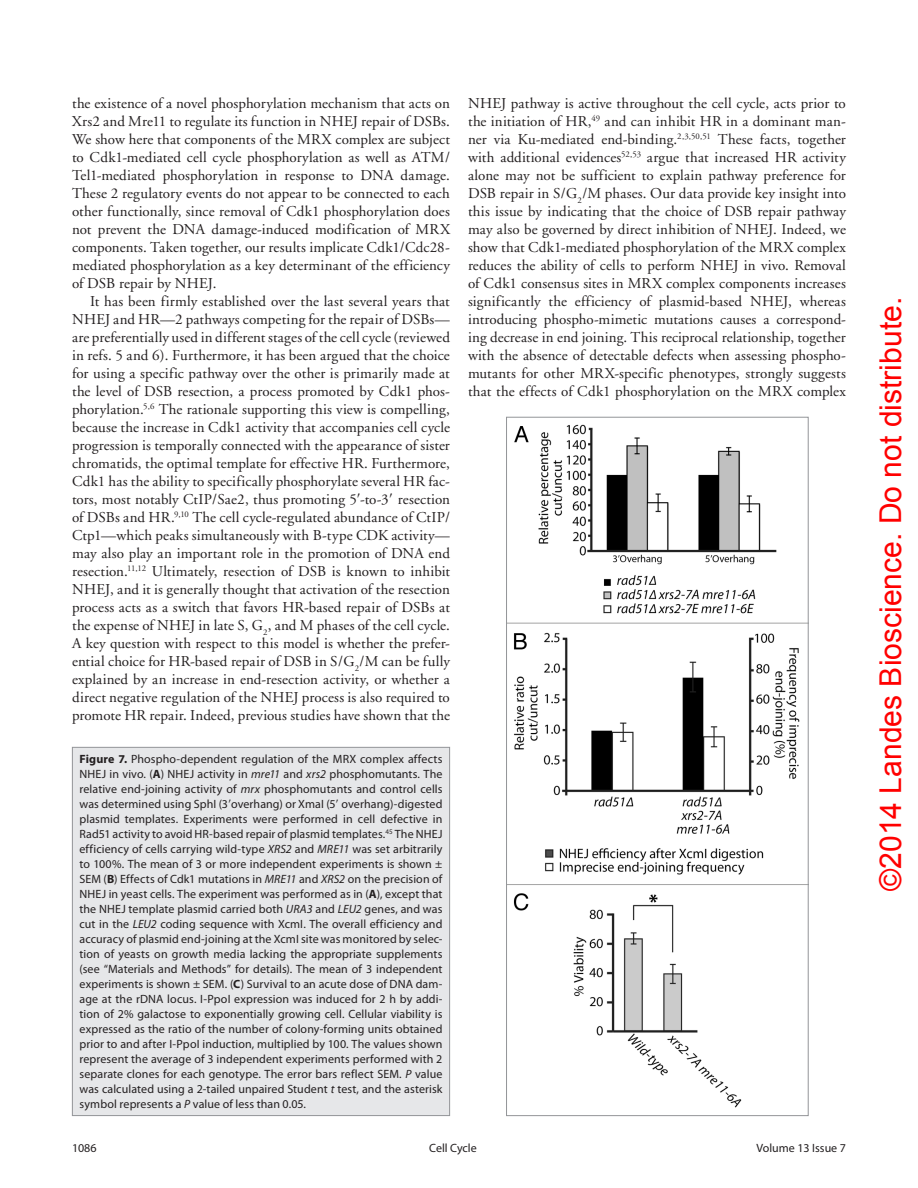
<style>
.page{position:relative;width:918px;height:1188px;background:#fff}
.page>*{position:absolute;margin:0;border:0;box-sizing:border-box;transform-origin:0 0}
.t1{font:30.15px "Arial";color:#f00}
.t2{font:15px/18px "Adobe Garamond";letter-spacing:.005em;color:#231f20;text-align:justify}
.t3{font:12px/15px "Myriad Pro";letter-spacing:.005em;color:#231f20;text-align:justify}
.s1{font-family:"Universal Std Greekw Math Pi"}
.s2{font-weight:700}
.s3{font-style:italic}
</style>
<div class="page">
<img style="left:508px;top:424px;width:299px;height:684px">
<div style="left:72px;top:747px;width:378px;height:369px;background:#e6e7e9"></div>
<div style="left:72px;top:747px;width:378px;height:369px;border:1px solid #939598"></div>
<p class="t2" style="left:72px;top:95px;width:379px">the existence of a novel phosphorylation mechanism that acts on Xrs2 and Mre11 to regulate its function in NHEJ repair of DSBs.<br>We show here that components of the MRX complex are subject to Cdk1-mediated cell cycle phosphorylation as well as ATM/ Tel1-mediated phosphorylation in response to DNA damage.<br>These 2 regulatory events do not appear to be connected to each other functionally, since removal of Cdk1 phosphorylation does not prevent the DNA damage-induced modification of MRX components. Taken together, our results implicate Cdk1/Cdc28- mediated phosphorylation as a key determinant of the efficiency of DSB repair by NHEJ.</p>
<p class="t2" style="left:72px;top:293px;width:380px;text-indent:18px">It has been firmly established over the last several years that NHEJ and HR—2 pathways competing for the repair of DSBs— are preferentially used in different stages of the cell cycle (reviewed in refs. 5 and 6). Furthermore, it has been argued that the choice for using a specific pathway over the other is primarily made at the level of DSB resection, a process promoted by Cdk1 phos&shy;phorylation.<sup>5,6</sup> The rationale supporting this view is compelling, because the increase in Cdk1 activity that accompanies cell cycle progression is temporally connected with the appearance of sister chromatids, the optimal template for effective HR. Furthermore, Cdk1 has the ability to specifically phosphorylate several HR fac&shy;tors, most notably CtIP/Sae2, thus promoting 5<span class="s1">′</span>-to-3<span class="s1">′</span> resection of DSBs and HR.<sup>9,10</sup> The cell cycle-regulated abundance of CtIP/ Ctp1—which peaks simultaneously with B-type CDK activity— may also play an important role in the promotion of DNA end resection.<sup>11,12</sup> Ultimately, resection of DSB is known to inhibit NHEJ, and it is generally thought that activation of the resection process acts as a switch that favors HR-based repair of DSBs at the expense of NHEJ in late S, G<sub>2</sub>, and M phases of the cell cycle.<br>A key question with respect to this model is whether the prefer&shy;ential choice for HR-based repair of DSB in S/G<sub>2</sub>/M can be fully explained by an increase in end-resection activity, or whether a direct negative regulation of the NHEJ process is also required to promote HR repair. Indeed, previous studies have shown that the</p>
<p class="t3" style="left:79px;top:752px;width:365px"><span class="s2">Figure 7.</span> Phospho-dependent regulation of the MRX complex affects NHEJ in vivo. (<span class="s2">A</span>) NHEJ activity in <span class="s3">mre11</span> and <span class="s3">xrs2</span> phosphomutants. The relative end-joining activity of <span class="s3">mrx</span> phosphomutants and control cells was determined using SphI (3<span class="s1">′</span>overhang) or XmaI (5<span class="s1">′</span> overhang)-digested plasmid templates. Experiments were performed in cell defective in Rad51 activity to avoid HR-based repair of plasmid templates.<sup>45</sup> The NHEJ efficiency of cells carrying wild-type <span class="s3">XRS2</span> and <span class="s3">MRE11</span> was set arbitrarily to 100%. The mean of 3 or more independent experiments is shown ± SEM (<span class="s2">B</span>) Effects of Cdk1 mutations in <span class="s3">MRE11</span> and <span class="s3">XRS2</span> on the precision of NHEJ in yeast cells. The experiment was performed as in (<span class="s2">A</span>), except that the NHEJ template plasmid carried both <span class="s3">URA3</span> and <span class="s3">LEU2</span> genes, and was cut in the <span class="s3">LEU2</span> coding sequence with XcmI. The overall efficiency and accuracy of plasmid end-joining at the XcmI site was monitored by selec&shy;tion of yeasts on growth media lacking the appropriate supplements (see “Materials and Methods” for details). The mean of 3 independent experiments is shown ± SEM. (<span class="s2">C</span>) Survival to an acute dose of DNA dam&shy;age at the rDNA locus. I-PpoI expression was induced for 2 h by addi&shy;tion of 2% galactose to exponentially growing cell. Cellular viability is expressed as the ratio of the number of colony-forming units obtained prior to and after I-PpoI induction, multiplied by 100. The values shown represent the average of 3 independent experiments performed with 2 separate clones for each genotype. The error bars reflect SEM. <span class="s3">P</span> value was calculated using a 2-tailed unpaired Student <span class="s3">t</span> test, and the asterisk symbol represents a <span class="s3">P</span> value of less than 0.05.</p>
<p class="t2" style="left:468px;top:95px;width:380px">NHEJ pathway is active throughout the cell cycle, acts prior to the initiation of HR,<sup>49</sup> and can inhibit HR in a dominant man&shy;ner via Ku-mediated end-binding.<sup>2,3,50,51</sup> These facts, together with additional evidences<sup>52,53</sup> argue that increased HR activity alone may not be sufficient to explain pathway preference for DSB repair in S/G<sub>2</sub>/M phases. Our data provide key insight into this issue by indicating that the choice of DSB repair pathway may also be governed by direct inhibition of NHEJ. Indeed, we show that Cdk1-mediated phosphorylation of the MRX complex reduces the ability of cells to perform NHEJ in vivo. Removal of Cdk1 consensus sites in MRX complex components increases significantly the efficiency of plasmid-based NHEJ, whereas introducing phospho-mimetic mutations causes a correspond&shy;ing decrease in end joining. This reciprocal relationship, together with the absence of detectable defects when assessing phospho&shy;mutants for other MRX-specific phenotypes, strongly suggests that the effects of Cdk1 phosphorylation on the MRX complex</p>
<p class="t3" style="left:72px;top:1140px;width:26px">1086</p>
<p class="t3" style="left:429px;top:1140px;width:49px">Cell Cycle</p>
<p class="t3" style="left:757px;top:1140px;width:91px">Volume 13 Issue 7</p>
<h1 class="t1" style="left:871px;top:891px;width:595px;rotate:-90deg">©2014 Landes Bioscience. Do not distribute.</h1>
</div>
